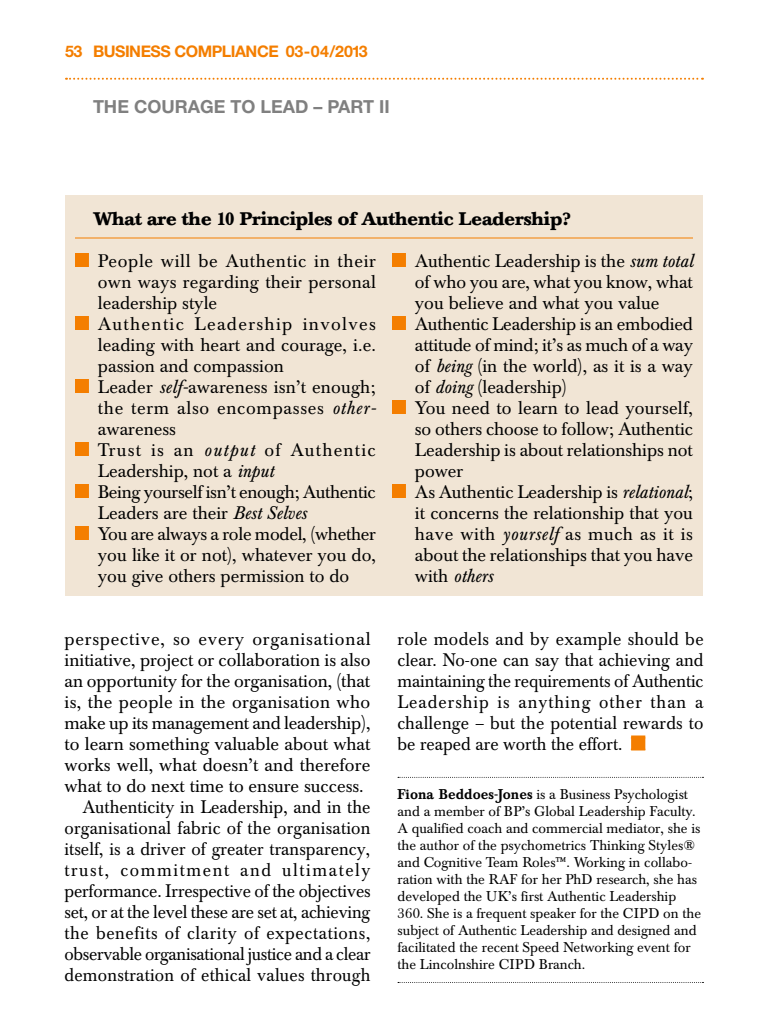
<style>
.page{position:relative;width:768px;height:1024px;background:#fff}
.page>*{position:absolute;margin:0;border:0;box-sizing:border-box;transform-origin:0 0}
.t1{font:18px/21px "Baskerville BE";color:#000}
.t2{font:18px/21px "Baskerville BE";color:#000;text-align:justify;scale:.96 1}
.t3{font:700 18px "Baskerville BE";color:#000}
.t4{font:18px "Baskerville BE";letter-spacing:.035em;color:#000;scale:.96 1}
.t5{font:18px "Baskerville BE";letter-spacing:.045em;color:#000}
.t6{font:18px "Baskerville BE";letter-spacing:.02em;color:#000}
.t7{font:18px "Baskerville BE";letter-spacing:.095em;color:#000;scale:.96 1}
.t8{font:700 18px "Helvetica Neue";color:#808080}
.t9{font:700 16px "Helvetica Neue";letter-spacing:-.03em;color:#f47e00}
.t10{font:14px/17px "Baskerville BE";color:#000}
.s1{font-style:italic}
.s2{font-weight:700;color:#f47e00}
.s3{font-weight:500}
</style>
<div class="page">
<svg style="left:66px;top:78px;width:637px;height:2px"></svg>
<div style="left:631px;top:736px;width:14px;height:14px;background:#f47e00"></div>
<div style="left:65px;top:195px;width:638px;height:401px;background:#f1e5d5"></div>
<div style="left:75px;top:253px;width:14px;height:14px;background:#f47e00"></div>
<div style="left:75px;top:316px;width:14px;height:14px;background:#f47e00"></div>
<div style="left:75px;top:379px;width:14px;height:14px;background:#f47e00"></div>
<div style="left:75px;top:442px;width:14px;height:14px;background:#f47e00"></div>
<div style="left:75px;top:484px;width:14px;height:14px;background:#f47e00"></div>
<div style="left:75px;top:526px;width:14px;height:14px;background:#f47e00"></div>
<div style="left:392px;top:253px;width:14px;height:14px;background:#f47e00"></div>
<div style="left:392px;top:316px;width:14px;height:14px;background:#f47e00"></div>
<div style="left:392px;top:400px;width:14px;height:14px;background:#f47e00"></div>
<div style="left:392px;top:484px;width:14px;height:14px;background:#f47e00"></div>
<svg style="left:398px;top:777px;width:305px;height:1px"></svg>
<svg style="left:398px;top:982px;width:305px;height:1px"></svg>
<hr style="left:75px;top:238px;width:618px;height:1px;background:#f47e00">
<p class="t9" style="left:65px;top:41px;width:304px">53 BUSINESS COMPLIANCE 03-04/2013</p>
<p class="t8" style="left:93px;top:96px;width:298px">THE COURAGE TO LEAD – PART II</p>
<p class="t3" style="left:93px;top:207px;width:479px">What are the 10 Principles of Authentic Leadership?</p>
<p class="t1" style="left:98px;top:251px;width:280px">People will be Authentic in their own ways regarding their personal leadership style<br>Authentic Leadership involves leading with heart and courage, i.e. passion and compassion<br>Leader <span class="s1">self-</span>awareness isn’t enough; the term also encompasses <span class="s1">other&shy;</span>awareness<br>Trust is an <span class="s1">output</span> of Authentic<br>Leadership, not a <span class="s1">input<br></span>Being yourself isn’t enough; Authentic<br>Leaders are their <span class="s1">Best Selves<br></span>You are always a role model, (whether you like it or not), whatever you do, you give others permission to do</p>
<p class="t1" style="left:415px;top:251px;width:280px">Authentic Leadership is the <span class="s1">sum total </span>of who you are, what you know, what you believe and what you value<br>Authentic Leadership is an embodied attitude of mind; it’s as much of a way of <span class="s1">being</span> (in the world), as it is a way of <span class="s1">doing</span> (leadership)<br>You need to learn to lead yourself, so others choose to follow; Authentic<br>Leadership is about relationships not power<br>As Authentic Leadership is <span class="s1">relational</span>; it concerns the relationship that you have with <span class="s1">yourself</span> as much as it is about the relationships that you have with <span class="s1">others</span></p>
<p class="t5" style="left:65px;top:628px;width:308px">perspective, so every organisational</p>
<p class="t1" style="left:65px;top:650px;width:307px">initiative, project or collaboration is also</p>
<p class="t1" style="left:65px;top:671px;width:307px">an opportunity for the organisation, (that</p>
<p class="t6" style="left:65px;top:691px;width:307px">is, the people in the organisation who</p>
<p class="t1" style="left:65px;top:713px;width:308px">make up its management and leadership),</p>
<p class="t1" style="left:65px;top:734px;width:307px">to learn something valuable about what</p>
<p class="t1" style="left:65px;top:755px;width:307px">works well, what doesn’t and therefore</p>
<p class="t1" style="left:65px;top:776px;width:301px">what to do next time to ensure success.</p>
<p class="t2" style="left:83px;top:797px;width:301px">Authenticity in Leadership, and in the</p>
<p class="t2" style="left:64px;top:818px;width:320px">organisational fabric of the organisation</p>
<p class="t2" style="left:64px;top:839px;width:320px">itself, is a driver of greater transparency,</p>
<p class="t7" style="left:64px;top:859px;width:320px">trust, commitment and ultimately</p>
<p class="t2" style="left:64px;top:881px;width:320px">performance. Irrespective of the objectives</p>
<p class="t2" style="left:64px;top:902px;width:320px">set, or at the level these are set at, achieving</p>
<p class="t4" style="left:64px;top:922px;width:320px">the benefits of clarity of expectations,</p>
<p class="t2" style="left:64px;top:944px;width:320px">observable organisational justice and a clear</p>
<p class="t2" style="left:64px;top:965px;width:320px">demonstration of ethical values through</p>
<p class="t2" style="left:398px;top:629px;width:320px">role models and by example should be clear. No-one can say that achieving and maintaining the requirements of Authentic Leadership is anything other than a challenge – but the potential rewards to be reaped are worth the effort. <span class="s2">M</span></p>
<p class="t10" style="left:398px;top:786px;width:305px"><span class="s3">Fiona Beddoes-Jones</span> is a Business Psychologist and a member of BP’s Global Leadership Faculty.<br>A qualified coach and commercial mediator, she is the author of the psychometrics Thinking Styles® and Cognitive Team Roles™. Working in collabo&shy;ration with the RAF for her PhD research, she has developed the UK’s first Authentic Leadership 360. She is a frequent speaker for the CIPD on the subject of Authentic Leadership and designed and facilitated the recent Speed Networking event for the Lincolnshire CIPD Branch.</p>
</div>
